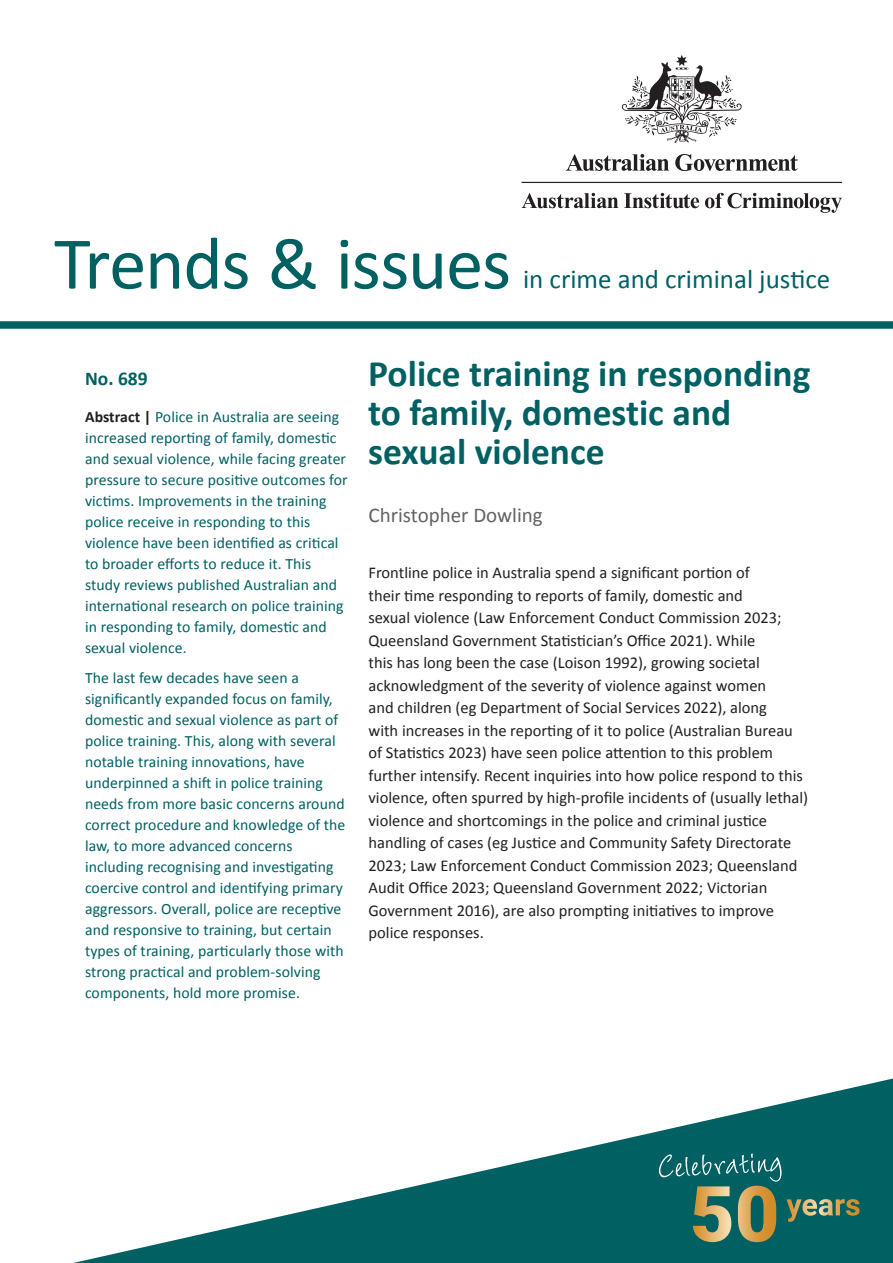
<style>
.page{position:relative;width:893px;height:1263px;background:#fff}
.page>*{position:absolute;margin:0;border:0;box-sizing:border-box;transform-origin:0 0}
.T1{font:75px "Calibri";letter-spacing:-.02em;color:#006062}
.t1{font:700 37.5px/39px "Calibri";color:#006062}
.T1-2{font:27px "Calibri";color:#006062}
.authors{font:21px "Calibri";color:#636366}
.publication{font:700 19.5px "Calibri";color:#006062}
.body{font:16.5px/22.5px "Calibri";color:#231f20}
.director_summary{font:15.75px/21px "Calibri";letter-spacing:.005em;color:#006062}
.s1{font-weight:700;color:#231f20}
</style>
<div class="page">
<div style="left:0;top:321px;width:893px;height:8px;background:#006062"></div>
<svg style="left:73px;top:1078px;width:820px;height:185px"></svg>
<svg style="left:658px;top:1153px;width:202px;height:89px;background:#317265"></svg>
<svg style="left:566px;top:154px;width:103px;height:17px"></svg>
<svg style="left:675px;top:154px;width:123px;height:17px"></svg>
<svg style="left:622px;top:55px;width:120px;height:88px"></svg>
<hr style="left:521px;top:182px;width:321px;height:1px;background:#231f20">
<svg style="left:522px;top:193px;width:96px;height:15px"></svg>
<svg style="left:624px;top:193px;width:75px;height:15px"></svg>
<svg style="left:705px;top:193px;width:137px;height:20px"></svg>
<p class="T1" style="left:54px;top:211px;width:459px">Trends &amp; issues</p>
<p class="T1-2" style="left:523px;top:261px;width:309px">in crime and criminal justice</p>
<p class="publication" style="left:85px;top:365px;width:64px">No. 689</p>
<p class="director_summary" style="left:85px;top:406px;width:264px"><span class="s1">Abstract |</span> Police in Australia are seeing increased reporting of family, domestic and sexual violence, while facing greater pressure to secure positive outcomes for victims. Improvements in the training police receive in responding to this violence have been identified as critical to broader efforts to reduce it. This study reviews published Australian and international research on police training in responding to family, domestic and sexual violence.</p>
<p class="director_summary" style="left:85px;top:666px;width:262px">The last few decades have seen a significantly expanded focus on family, domestic and sexual violence as part of police training. This, along with several notable training innovations, have underpinned a shift in police training needs from more basic concerns around correct procedure and knowledge of the law, to more advanced concerns including recognising and investigating coercive control and identifying primary aggressors. Overall, police are receptive and responsive to training, but certain types of training, particularly those with strong practical and problem-solving components, hold more promise.</p>
<p class="t1" style="left:368px;top:352px;width:444px">Police training in responding to family, domestic and sexual violence</p>
<p class="authors" style="left:369px;top:500px;width:176px">Christopher Dowling</p>
<p class="body" style="left:369px;top:561px;width:441px">Frontline police in Australia spend a significant portion of<br>their time responding to reports of family, domestic and<br>sexual violence (Law Enforcement Conduct Commission 2023; Queensland Government Statistician’s Office 2021). While<br>this has long been the case (Loison 1992), growing societal acknowledgment of the severity of violence against women<br>and children (eg Department of Social Services 2022), along<br>with increases in the reporting of it to police (Australian Bureau of Statistics 2023) have seen police attention to this problem further intensify. Recent inquiries into how police respond to this violence, often spurred by high-profile incidents of (usually lethal) violence and shortcomings in the police and criminal justice handling of cases (eg Justice and Community Safety Directorate 2023; Law Enforcement Conduct Commission 2023; Queensland Audit Office 2023; Queensland Government 2022; Victorian Government 2016), are also prompting initiatives to improve police responses.</p>
</div>
